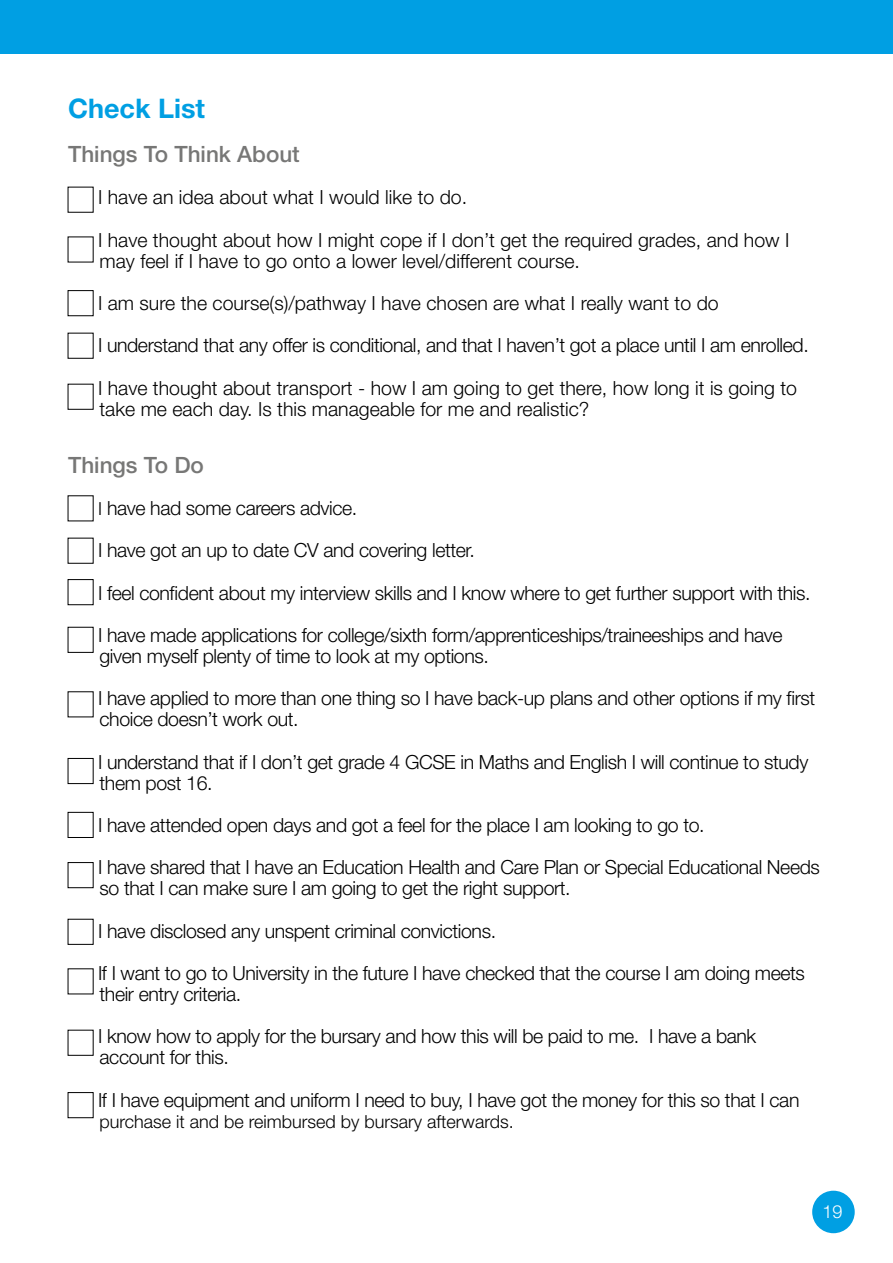
<style>
.page{position:relative;width:893px;height:1263px;background:#fff}
.page>*{position:absolute;margin:0;border:0;box-sizing:border-box;transform-origin:0 0}
.t1{font:700 27px "Helvetica Neue LT Std";color:#009fe3}
.t2{font:500 22.5px "Helvetica Neue LT Std";color:#777776}
.t3{font:300 19.5px/21px "Helvetica Neue LT Std";letter-spacing:-.02em;color:#000}
.t4{font:300 19.5px/21px "Helvetica Neue LT Std";color:#000}
.t5{font:300 18px "Helvetica Neue LT Std";color:#000}
.t6{font:300 18px "Helvetica Neue LT Std";color:#fff}
.s1{font-size:18px}
</style>
<div class="page">
<div style="left:0;top:0;width:893px;height:54px;background:#009fe3"></div>
<div style="left:812px;top:1191px;width:43px;height:42px;background:#009fe3;border-radius:50%"></div>
<div style="left:68px;top:579px;width:26px;height:26px;border:1px solid #000"></div>
<div style="left:68px;top:758px;width:26px;height:26px;border:1px solid #000"></div>
<div style="left:68px;top:812px;width:26px;height:26px;border:1px solid #000"></div>
<div style="left:68px;top:862px;width:26px;height:26px;border:1px solid #000"></div>
<div style="left:68px;top:1092px;width:26px;height:26px;border:1px solid #000"></div>
<p class="t1" style="left:68px;top:92px;width:138px">Check List</p>
<p class="t2" style="left:68px;top:141px;width:233px">Things To Think About</p>
<p class="t4" style="left:98px;top:187px;width:371px">I have an idea about what I would like to do.</p>
<p class="t4" style="left:98px;top:229px;width:693px">I have thought about how I might cope if I don’t get the required grades, and how I may feel if I have to go onto a lower level/different course.</p>
<p class="t4" style="left:98px;top:292px;width:622px">I am sure the course(s)/pathway I have chosen are what I really want to do</p>
<p class="t3" style="left:98px;top:335px;width:712px">I understand that any offer is conditional, and that I haven’t got a place until I am enrolled.</p>
<p class="t4" style="left:98px;top:377px;width:700px">I have thought about transport - how I am going to get there, how long it is going to take me each day. Is this manageable for me and realistic?</p>
<p class="t2" style="left:68px;top:451px;width:137px">Things To Do</p>
<p class="t3" style="left:98px;top:497px;width:261px"><span class="s1">I</span> have had some careers advice.</p>
<p class="t3" style="left:98px;top:539px;width:378px">I have got an up to date CV and covering letter.</p>
<p class="t3" style="left:98px;top:582px;width:714px">I feel confident about my interview skills and I know where to get further support with this.</p>
<p class="t3" style="left:98px;top:624px;width:686px">I have made applications for college/sixth form/apprenticeships/traineeships and have given myself plenty of time to look at my options.</p>
<p class="t3" style="left:98px;top:687px;width:719px">I have applied to more than one thing so I have back-up plans and other options if my first choice doesn’t work out.</p>
<p class="t3" style="left:98px;top:751px;width:712px">I understand that if I don’t get grade 4 GCSE in Maths and English I will continue to study them post 16.</p>
<p class="t3" style="left:98px;top:814px;width:608px">I have attended open days and got a feel for the place I am looking to go to.</p>
<p class="t3" style="left:98px;top:856px;width:723px">I have shared that I have an Education Health and Care Plan or Special Educational Needs so that I can make sure I am going to get the right support.</p>
<p class="t3" style="left:98px;top:920px;width:400px">I have disclosed any unspent criminal convictions.</p>
<p class="t3" style="left:98px;top:962px;width:708px">If I want to go to University in the future I have checked that the course I am doing meets their entry criteria.</p>
<p class="t3" style="left:98px;top:1025px;width:660px">I know how to apply for the bursary and how this will be paid to me. I have a bank account for this.</p>
<p class="t3" style="left:98px;top:1089px;width:703px">If I have equipment and uniform I need to buy, I have got the money for this so that I can</p>
<p class="t5" style="left:100px;top:1110px;width:416px">purchase it and be reimbursed by bursary afterwards.</p>
<p class="t6" style="left:822px;top:1201px;width:22px">19</p>
</div>
